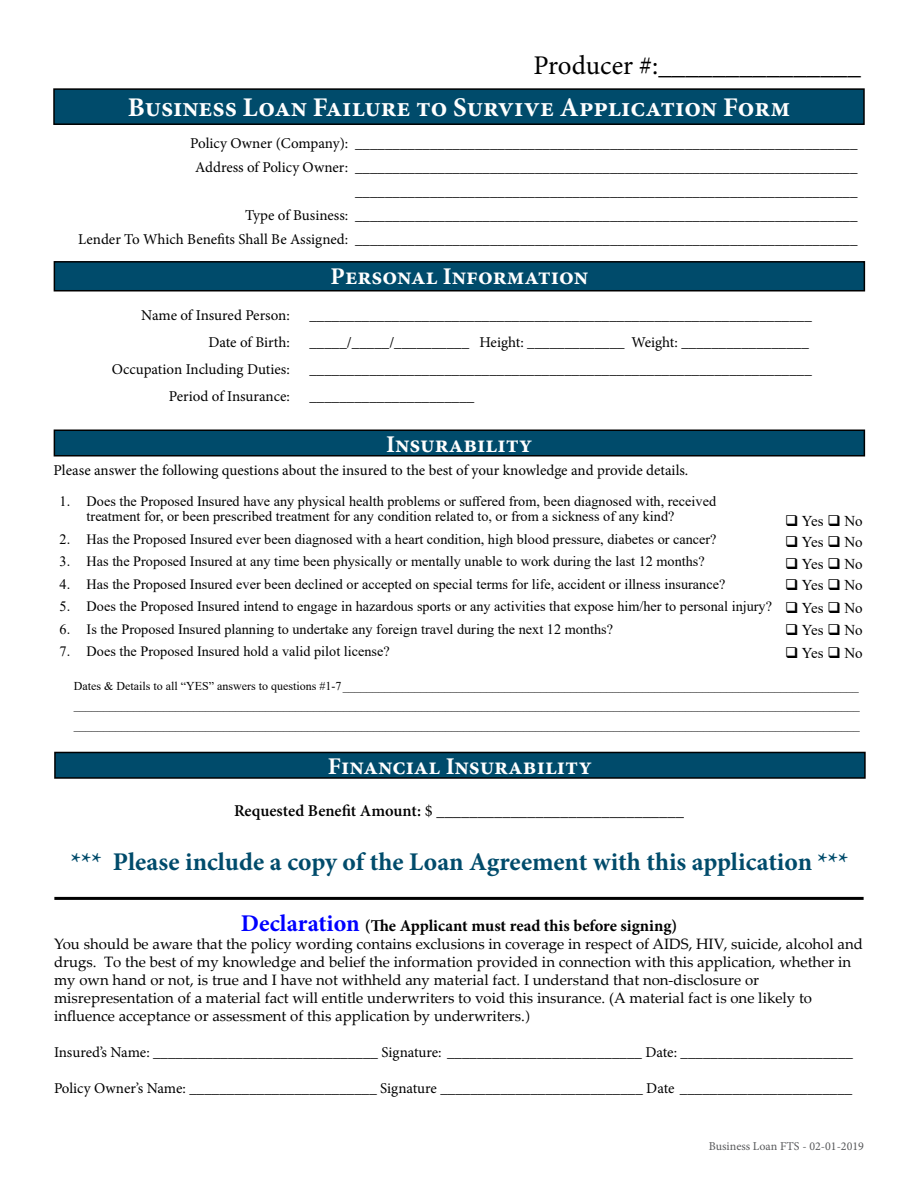
<style>
.page{position:relative;width:918px;height:1188px;background:#fff}
.page>*{position:absolute;margin:0;border:0;box-sizing:border-box;transform-origin:0 0}
.t1{font:700 27px "Minion Pro";color:#fff}
.t2{font:27px "Minion Pro";color:#000}
.t3{font:700 25.5px "Minion Pro";color:#004b6b}
.t4{font:700 24px "Minion Pro";color:#fff}
.t5{font:16.5px "Minion Pro";color:#000}
.t6{font:700 16.5px "Minion Pro";letter-spacing:-.005em;color:#000}
.t7{font:15px/24px "Minion Pro";letter-spacing:-.005em;color:#000;text-align:right}
.t8{font:15px/18px "Palatino Linotype";color:#000}
.t9{font:15px "Times New Roman";color:#000}
.t10{font:14.25px/15px "Times New Roman";color:#000}
.t11{font:12px/19.5px "Times New Roman";color:#000;text-align:justify}
.t12{font:12px "Minion Pro";color:#58595b}
.s1{font-weight:600}
.s2{font-size:24px;color:#00f}
.s3{font-family:"Minion Pro"}
</style>
<div class="page">
<div style="left:54px;top:89px;width:810px;height:35px;background:#004b6b"></div>
<div style="left:53px;top:88px;width:812px;height:37px;border:2px solid #000"></div>
<div style="left:54px;top:262px;width:810px;height:29px;background:#004b6b"></div>
<div style="left:54px;top:261px;width:811px;height:30px;border:2px solid #000"></div>
<div style="left:54px;top:430px;width:810px;height:26px;background:#004b6b"></div>
<div style="left:54px;top:430px;width:811px;height:27px;border:2px solid #000"></div>
<div style="left:55px;top:752px;width:810px;height:26px;background:#004b6b"></div>
<div style="left:54px;top:752px;width:812px;height:27px;border:2px solid #000"></div>
<hr style="left:54px;top:897px;width:810px;height:3px;background:#000">
<h1 class="t2" style="left:533px;top:48px;width:329px">Producer #:_______________</h1>
<h1 class="t1" style="left:128px;top:89px;width:664px">Business Loan Failure to Survive Application Form</h1>
<p class="t7" style="left:190px;top:131px;width:160px;text-align:center">Policy Owner (Company):<br>Address of Policy Owner:</p>
<p class="t7" style="left:78px;top:203px;width:271px">Type of Business:<br>Lender To Which Benefits Shall Be Assigned:</p>
<p class="t7" style="left:355px;top:131px;width:504px;text-align:justify">___________________________________________________________________ ___________________________________________________________________ ___________________________________________________________________ ___________________________________________________________________ ___________________________________________________________________</p>
<h3 class="t4" style="left:330px;top:260px;width:259px">Personal Information</h3>
<p class="t7" style="left:112px;top:302px;width:180px;line-height:27px">Name of Insured Person:<br>Date of Birth:<br>Occupation Including Duties:<br>Period of Insurance:</p>
<p class="t7" style="left:309px;top:302px;width:504px;line-height:27px;text-align:left">___________________________________________________________________ _____/_____/__________ Height: _____________ Weight: _________________ ___________________________________________________________________ ______________________</p>
<h3 class="t4" style="left:386px;top:427px;width:148px">Insurability</h3>
<p class="t7" style="left:54px;top:458px;width:636px">Please answer the following questions about the insured to the best of your knowledge and provide details.</p>
<p class="t10" style="left:87px;top:494px;width:631px;text-indent:-27px">1. Does the Proposed Insured have any physical health problems or suffered from, been diagnosed with, received treatment for, or been prescribed treatment for any condition related to, or from a sickness of any kind?</p>
<p class="t10" style="left:60px;top:531px;width:659px">2. Has the Proposed Insured ever been diagnosed with a heart condition, high blood pressure, diabetes or cancer?</p>
<p class="t10" style="left:60px;top:554px;width:647px">3. Has the Proposed Insured at any time been physically or mentally unable to work during the last 12 months?</p>
<p class="t10" style="left:60px;top:576px;width:667px">4. Has the Proposed Insured ever been declined or accepted on special terms for life, accident or illness insurance?</p>
<p class="t10" style="left:60px;top:599px;width:714px">5. Does the Proposed Insured intend to engage in hazardous sports or any activities that expose him/her to personal injury?</p>
<p class="t10" style="left:60px;top:621px;width:555px">6. Is the Proposed Insured planning to undertake any foreign travel during the next 12 months?</p>
<p class="t10" style="left:60px;top:644px;width:332px">7. Does the Proposed Insured hold a valid pilot license?</p>
<p class="t9" style="left:785px;top:510px;width:79px">❑ Yes ❑ No</p>
<p class="t9" style="left:785px;top:531px;width:79px">❑ Yes ❑ No</p>
<p class="t9" style="left:785px;top:554px;width:79px">❑ Yes ❑ No</p>
<p class="t9" style="left:785px;top:575px;width:79px">❑ Yes ❑ No</p>
<p class="t9" style="left:785px;top:597px;width:79px">❑ Yes ❑ No</p>
<p class="t9" style="left:785px;top:620px;width:79px">❑ Yes ❑ No</p>
<p class="t9" style="left:785px;top:642px;width:79px">❑ Yes ❑ No</p>
<p class="t11" style="left:74px;top:676px;width:788px">Dates &amp; Details to all “YES” answers to questions #1-7______________________________________________________________________________________ ___________________________________________________________________________________________________________________________________ ___________________________________________________________________________________________________________________________________</p>
<h3 class="t4" style="left:328px;top:749px;width:266px">Financial Insurability</h3>
<p class="t5" style="left:234px;top:799px;width:451px"><span class="s1">Requested Benefit Amount:</span> $ ______________________________</p>
<h2 class="t3" style="left:71px;top:844px;width:779px">*** Please include a copy of the Loan Agreement with this application ***</h2>
<p class="t6" style="left:241px;top:914px;width:438px"><span class="s2">Declaration</span> (The Applicant must read this before signing)</p>
<p class="t8" style="left:54px;top:934px;width:810px">You should be aware that the policy wording contains exclusions in coverage in respect of AIDS, HIV, suicide, alcohol and drugs. To the best of my knowledge and belief the information provided in connection with this application, whether in my own hand or not, is true and I have not withheld any material fact. I understand that non-disclosure or misrepresentation of a material fact will entitle underwriters to void this insurance. (A material fact is one likely to influence acceptance or assessment of this application by underwriters.<span class="s3">)</span></p>
<p class="t7" style="left:54px;top:1040px;width:801px">Insured’s Name: ______________________________ Signature: __________________________ Date: _______________________</p>
<p class="t7" style="left:54px;top:1076px;width:800px">Policy Owner’s Name: _________________________ Signature ___________________________ Date _______________________</p>
<p class="t12" style="left:709px;top:1138px;width:157px">Business Loan FTS - 02-01-2019</p>
</div>
